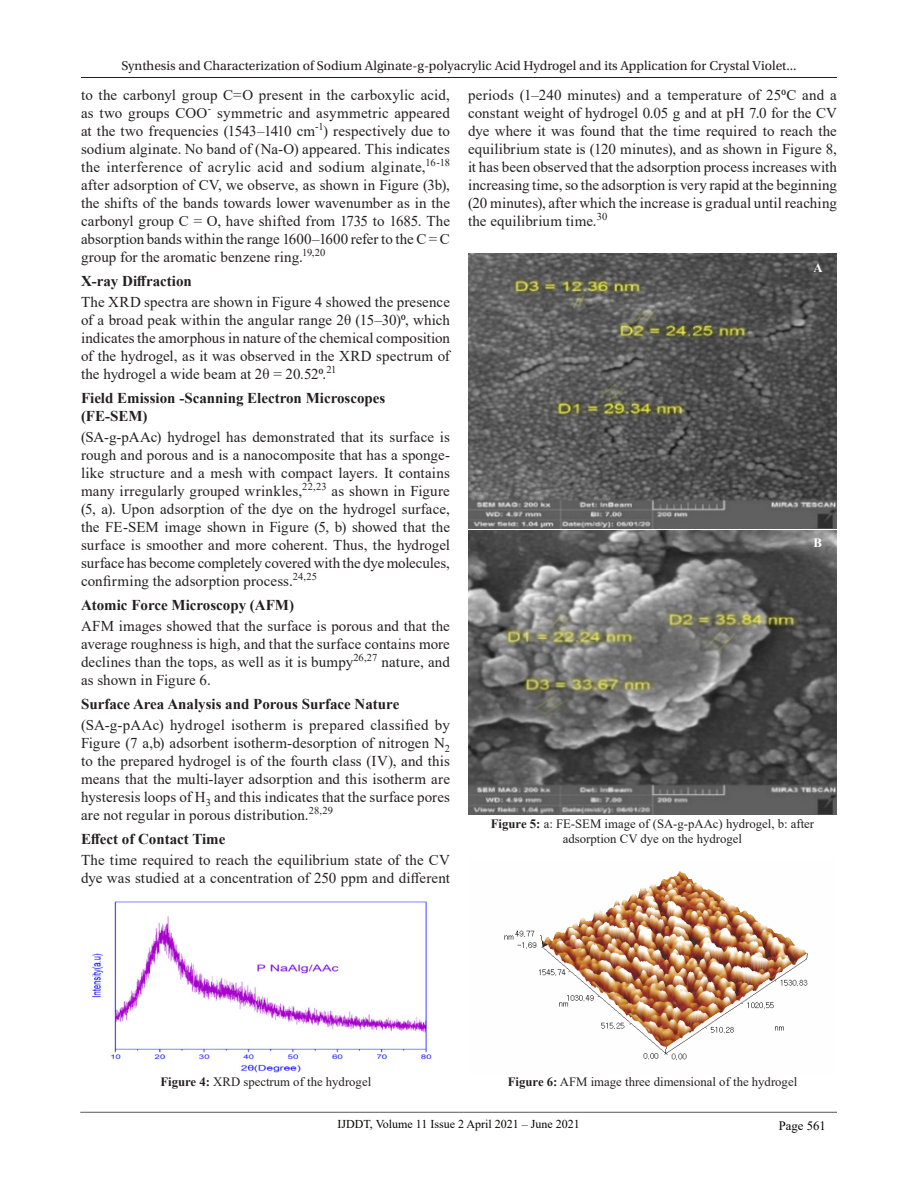
<style>
.page{position:relative;width:918px;height:1188px;background:#fff}
.page>*{position:absolute;margin:0;border:0;box-sizing:border-box;transform-origin:0 0}
.Body_flush{font:15px/18px "Times New Roman";letter-spacing:.005em;color:#231f20;text-align:justify}
.B{font:700 15px/18px "Times New Roman";color:#231f20}
.t1{font:13.5px "Utopia Std";color:#231f20}
.fig{font:12.75px/15.3px "Times New Roman";color:#231f20;text-align:center}
.t2{font:12.75px "Times New Roman";color:#040503}
.fig-2{font:700 12.75px "Times New Roman";color:#fff}
.t3{font:12px "Times New Roman";color:#040503}
.s1{font-weight:700}
</style>
<div class="page">
<hr style="left:81px;top:77px;width:756px;height:1px;background:#231f20">
<hr style="left:80px;top:1112px;width:757px;height:1px;background:#57585a">
<img style="left:91px;top:901px;width:341px;height:172px">
<img style="left:504px;top:871px;width:304px;height:189px">
<img style="left:468px;top:253px;width:369px;height:275px">
<img style="left:468px;top:531px;width:369px;height:283px">
<p class="t1" style="left:121px;top:58px;width:677px">Synthesis and Characterization of Sodium Alginate-g-polyacrylic Acid Hydrogel and its Application for Crystal Violet...</p>
<p class="Body_flush" style="left:81px;top:86px;width:371px">to the carbonyl group C=O present in the carboxylic acid, as two groups COO<sup>-</sup> symmetric and asymmetric appeared at the two frequencies (1543–1410 cm<sup>-1</sup>) respectively due to sodium alginate. No band of (Na-O) appeared. This indicates the interference of acrylic acid and sodium alginate,<sup>16-18 </sup>after adsorption of CV, we observe, as shown in Figure (3b), the shifts of the bands towards lower wavenumber as in the carbonyl group C = O, have shifted from 1735 to 1685. The absorption bands within the range 1600–1600 refer to the C = C group for the aromatic benzene ring.<sup>19,20</sup></p>
<p class="B" style="left:81px;top:272px;width:112px">X-ray Diffraction</p>
<p class="Body_flush" style="left:81px;top:293px;width:371px">The XRD spectra are shown in Figure 4 showed the presence of a broad peak within the angular range 2θ (15–30)⁰, which indicates the amorphous in nature of the chemical composition of the hydrogel, as it was observed in the XRD spectrum of the hydrogel a wide beam at 2θ = 20.52⁰.<sup>21</sup></p>
<p class="B" style="left:81px;top:389px;width:306px">Field Emission -Scanning Electron Microscopes (FE-SEM)</p>
<p class="Body_flush" style="left:81px;top:428px;width:371px">(SA-g-pAAc) hydrogel has demonstrated that its surface is rough and porous and is a nanocomposite that has a sponge&shy;like structure and a mesh with compact layers. It contains many irregularly grouped wrinkles,<sup>22,23</sup> as shown in Figure (5, a). Upon adsorption of the dye on the hydrogel surface, the FE-SEM image shown in Figure (5, b) showed that the surface is smoother and more coherent. Thus, the hydrogel surface has become completely covered with the dye molecules, confirming the adsorption process.<sup>24,25</sup></p>
<p class="B" style="left:81px;top:596px;width:215px">Atomic Force Microscopy (AFM)</p>
<p class="Body_flush" style="left:81px;top:617px;width:370px">AFM images showed that the surface is porous and that the average roughness is high, and that the surface contains more declines than the tops, as well as it is bumpy<sup>26,27</sup> nature, and as shown in Figure 6.</p>
<p class="B" style="left:81px;top:695px;width:320px">Surface Area Analysis and Porous Surface Nature</p>
<p class="Body_flush" style="left:81px;top:716px;width:370px">(SA-g-pAAc) hydrogel isotherm is prepared classified by Figure (7 a,b) adsorbent isotherm-desorption of nitrogen N<sub>2 </sub>to the prepared hydrogel is of the fourth class (IV), and this means that the multi-layer adsorption and this isotherm are hysteresis loops of H<sub>3</sub> and this indicates that the surface pores are not regular in porous distribution.<sup>28,29</sup></p>
<p class="B" style="left:81px;top:830px;width:146px">Effect of Contact Time</p>
<p class="Body_flush" style="left:81px;top:851px;width:370px">The time required to reach the equilibrium state of the CV dye was studied at a concentration of 250 ppm and different</p>
<p class="Body_flush" style="left:468px;top:86px;width:371px">periods (1–240 minutes) and a temperature of 25⁰C and a constant weight of hydrogel 0.05 g and at pH 7.0 for the CV dye where it was found that the time required to reach the equilibrium state is (120 minutes), and as shown in Figure 8, it has been observed that the adsorption process increases with increasing time, so the adsorption is very rapid at the beginning (20 minutes), after which the increase is gradual until reaching the equilibrium time.<sup>30</sup></p>
<p class="fig-2" style="left:813px;top:258px;width:11px">A</p>
<p class="fig-2" style="left:813px;top:533px;width:10px">B</p>
<p class="fig" style="left:491px;top:816px;width:325px"><span class="s1">Figure 5:</span> a: FE-SEM image of (SA-g-pAAc) hydrogel, b: after adsorption CV dye on the hydrogel</p>
<p class="fig" style="left:160px;top:1074px;width:212px"><span class="s1">Figure 4:</span> XRD spectrum of the hydrogel</p>
<p class="fig" style="left:508px;top:1074px;width:291px"><span class="s1">Figure 6:</span> AFM image three dimensional of the hydrogel</p>
<p class="t3" style="left:338px;top:1115px;width:244px">IJDDT, Volume 11 Issue 2 April 2021 – June 2021</p>
<p class="t2" style="left:779px;top:1117px;width:49px">Page 561</p>
</div>
